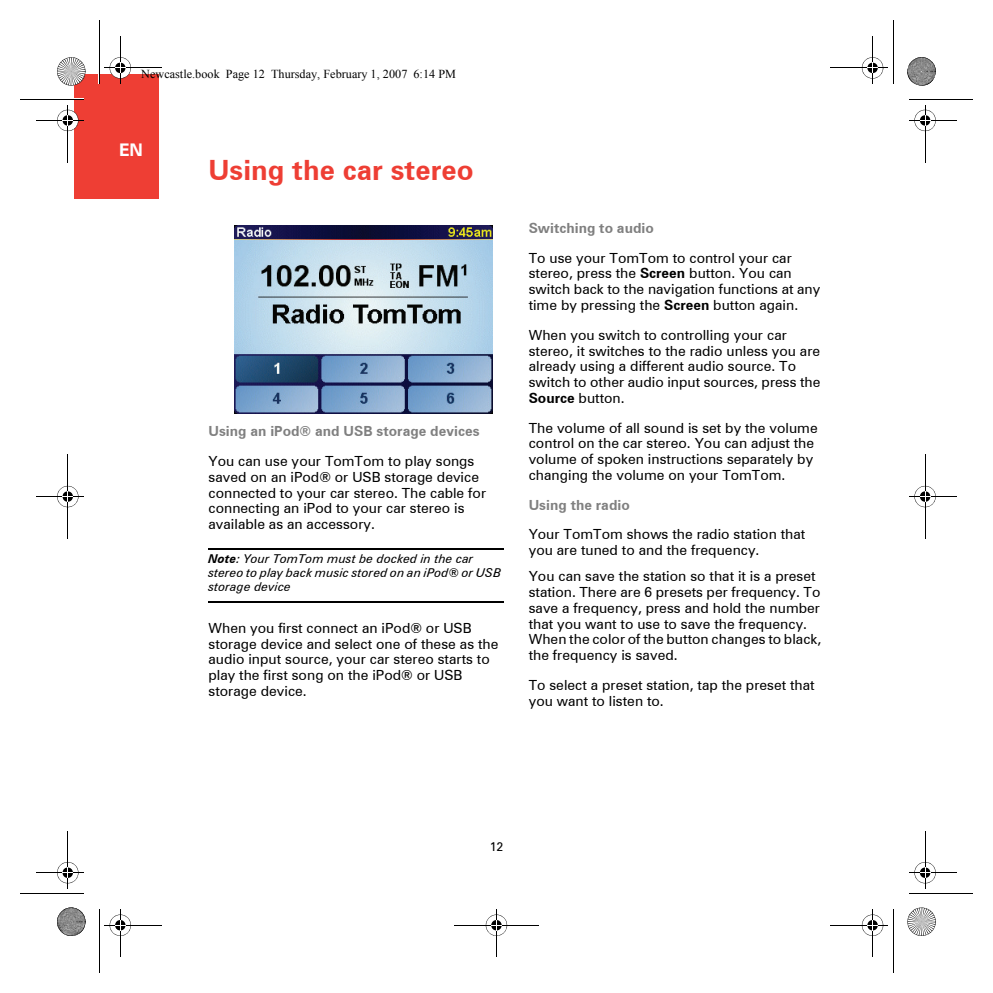
<style>
.page{position:relative;width:993px;height:993px;background:#fff}
.page>*{position:absolute;margin:0;border:0;box-sizing:border-box;transform-origin:0 0}
.t1{font:700 28px "Zurich WGL4 BT";color:#ee3e34}
.t2{font:700 17.5px "Zurich WGL4 BT";color:#fff}
.t3{font:14px/15.8px "Zurich WGL4 BT";color:#000}
.t4{font:700 14px/29.8px "Zurich WGL4 BT";color:#808080}
.t5{font:italic 12.25px/14px "Zurich WGL4 BT";color:#000}
.t6{font:12.25px "Times New Roman";color:#000}
.t7{font:12.25px "Zurich WGL4 BT";color:#000}
.s1{font-weight:400;color:#000}
.s2{font-weight:700}
.s3{font-weight:700;color:#808080}
</style>
<div class="page">
<div style="left:74px;top:75px;width:85px;height:124px;background:#ee3e34"></div>
<img style="left:234px;top:225px;width:258px;height:189px">
<hr style="left:208px;top:547px;width:295px;height:2px;background:#000">
<hr style="left:208px;top:600px;width:295px;height:2px;background:#000">
<hr style="left:20px;top:99px;width:63px;height:1px;background:#000">
<hr style="left:20px;top:893px;width:63px;height:1px;background:#000">
<hr style="left:909px;top:893px;width:63px;height:1px;background:#000">
<hr style="left:909px;top:99px;width:63px;height:1px;background:#000">
<hr style="left:99px;top:21px;width:1px;height:63px;background:#000">
<hr style="left:893px;top:21px;width:1px;height:63px;background:#000">
<hr style="left:893px;top:909px;width:1px;height:63px;background:#000">
<hr style="left:99px;top:909px;width:1px;height:63px;background:#000">
<hr style="left:36px;top:496px;width:47px;height:1px;background:#000">
<hr style="left:68px;top:454px;width:1px;height:84px;background:#000">
<svg style="left:57px;top:482px;width:22px;height:28px"></svg>
<hr style="left:909px;top:496px;width:47px;height:1px;background:#000">
<hr style="left:924px;top:454px;width:1px;height:84px;background:#000">
<svg style="left:914px;top:482px;width:21px;height:28px"></svg>
<hr style="left:454px;top:924px;width:84px;height:1px;background:#000">
<hr style="left:496px;top:909px;width:1px;height:47px;background:#000">
<svg style="left:485px;top:914px;width:22px;height:22px"></svg>
<hr style="left:104px;top:68px;width:58px;height:1px;background:#000">
<hr style="left:120px;top:36px;width:1px;height:48px;background:#000">
<svg style="left:109px;top:57px;width:22px;height:22px"></svg>
<hr style="left:830px;top:68px;width:58px;height:1px;background:#000">
<hr style="left:872px;top:36px;width:1px;height:48px;background:#000">
<svg style="left:861px;top:57px;width:22px;height:22px"></svg>
<hr style="left:104px;top:924px;width:58px;height:1px;background:#000">
<hr style="left:120px;top:909px;width:1px;height:47px;background:#000">
<svg style="left:109px;top:914px;width:22px;height:22px"></svg>
<hr style="left:830px;top:924px;width:58px;height:1px;background:#000">
<hr style="left:872px;top:909px;width:1px;height:47px;background:#000">
<svg style="left:861px;top:914px;width:22px;height:22px"></svg>
<hr style="left:36px;top:120px;width:47px;height:1px;background:#000">
<hr style="left:68px;top:105px;width:1px;height:57px;background:#000">
<svg style="left:57px;top:106px;width:21px;height:28px"></svg>
<hr style="left:36px;top:872px;width:47px;height:1px;background:#000">
<hr style="left:68px;top:830px;width:1px;height:58px;background:#000">
<svg style="left:57px;top:858px;width:21px;height:28px"></svg>
<hr style="left:909px;top:120px;width:47px;height:1px;background:#000">
<hr style="left:924px;top:105px;width:1px;height:57px;background:#000">
<svg style="left:914px;top:106px;width:21px;height:28px"></svg>
<hr style="left:909px;top:872px;width:47px;height:1px;background:#000">
<hr style="left:924px;top:830px;width:1px;height:58px;background:#000">
<svg style="left:914px;top:858px;width:21px;height:28px"></svg>
<svg style="left:57px;top:57px;width:29px;height:29px"></svg>
<svg style="left:907px;top:57px;width:28px;height:29px"></svg>
<svg style="left:57px;top:907px;width:29px;height:29px"></svg>
<svg style="left:907px;top:907px;width:28px;height:29px"></svg>
<p class="t6" style="left:141px;top:67px;width:316px">Newcastle.book Page 12 Thursday, February 1, 2007 6:14 PM</p>
<p class="t2" style="left:119px;top:137px;width:25px">EN</p>
<p class="t1" style="left:208px;top:150px;width:266px">Using the car stereo</p>
<p class="t4" style="left:208px;top:415px;width:272px">Using an iPod® and USB storage devices<br><span class="s1">You can use your TomTom to play songs</span></p>
<p class="t3" style="left:208px;top:468px;width:279px">saved on an iPod® or USB storage device connected to your car stereo. The cable for connecting an iPod to your car stereo is available as an accessory.</p>
<p class="t5" style="left:208px;top:551px;width:294px"><span class="s2">Note</span>: Your TomTom must be docked in the car stereo to play back music stored on an iPod® or USB storage device</p>
<p class="t3" style="left:208px;top:619px;width:291px">When you first connect an iPod® or USB storage device and select one of these as the audio input source, your car stereo starts to play the first song on the iPod® or USB storage device.</p>
<p class="t3" style="left:528px;top:212px;width:264px;line-height:29.8px"><span class="s3">Switching to audio<br></span>To use your TomTom to control your car</p>
<p class="t3" style="left:528px;top:265px;width:293px">stereo, press the <span class="s2">Screen</span> button. You can switch back to the navigation functions at any time by pressing the <span class="s2">Screen</span> button again.</p>
<p class="t3" style="left:528px;top:326px;width:293px">When you switch to controlling your car stereo, it switches to the radio unless you are already using a different audio source. To switch to other audio input sources, press the <span class="s2">Source</span> button.</p>
<p class="t3" style="left:528px;top:419px;width:290px">The volume of all sound is set by the volume control on the car stereo. You can adjust the volume of spoken instructions separately by changing the volume on your TomTom.</p>
<p class="t3" style="left:528px;top:489px;width:278px;line-height:29.8px"><span class="s3">Using the radio<br></span>Your TomTom shows the radio station that</p>
<p class="t3" style="left:528px;top:536px;width:288px;line-height:26.2px">you are tuned to and the frequency.<br>You can save the station so that it is a preset</p>
<p class="t3" style="left:528px;top:583px;width:294px">station. There are 6 presets per frequency. To save a frequency, press and hold the number that you want to use to save the frequency.<br>When the color of the button changes to black, the frequency is saved.</p>
<p class="t3" style="left:528px;top:676px;width:287px">To select a preset station, tap the preset that you want to listen to.</p>
<p class="t7" style="left:489px;top:837px;width:15px">12</p>
</div>
